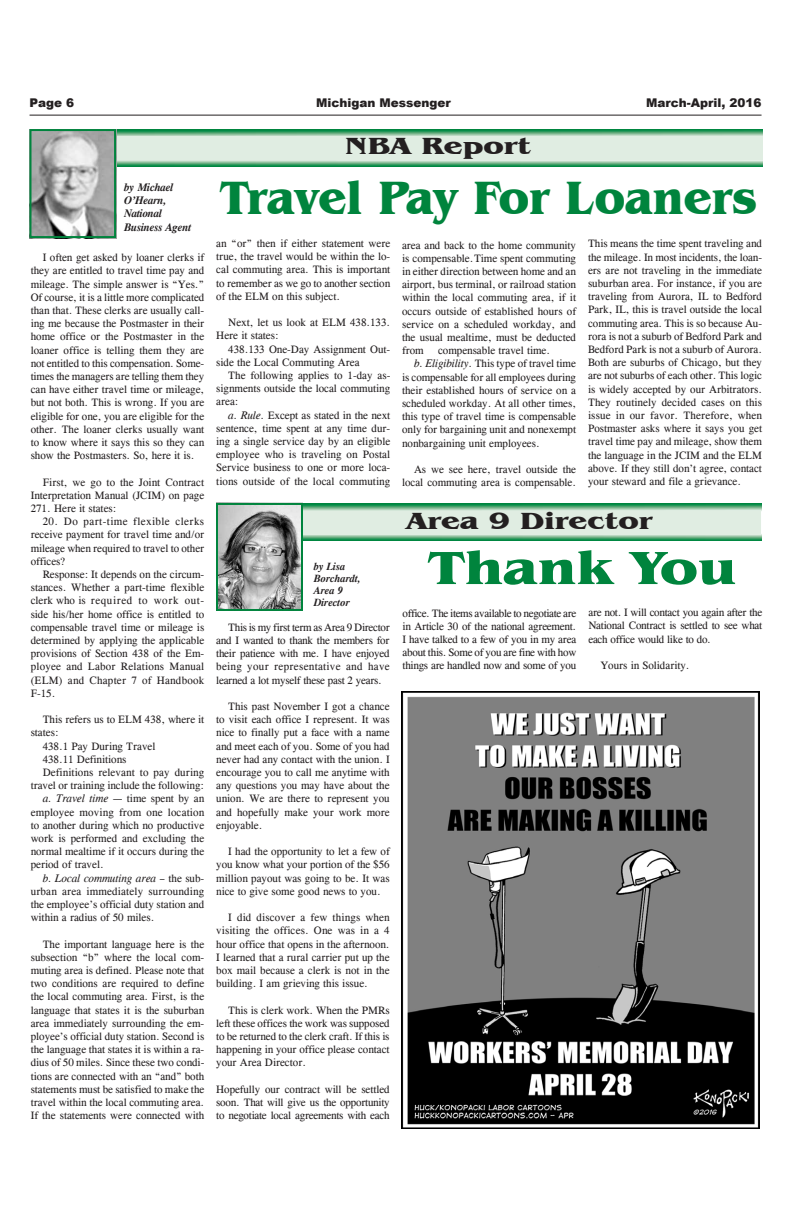
<style>
.page{position:relative;width:792px;height:1224px;background:#fff}
.page>*{position:absolute;margin:0;border:0;box-sizing:border-box;transform-origin:0 0}
.t1{font:700 48px "Benguiat IT Cby BT";color:#00843d}
.t2{font:700 48px "Benguiat IT Cby BT";color:#00843d;scale:1.21 1}
.t3{font:700 24px "Benguiat IT Cby BT";color:#231f20;scale:1.3 1}
.t4{font:900 12px "Arial";color:#231f20}
.t5{font:11px/13.2px "CG Times";color:#231f20;text-align:justify}
.t6{font:italic 11px "CG Times";color:#231f20}
.t7{font:italic 700 11px/13.2px "CG Times";letter-spacing:-.02em;color:#231f20}
.t8{font:11px "CG Times";letter-spacing:.02em;color:#231f20}
.t9{font:italic 700 10.5px/12px "CG Times";color:#231f20}
.s1{font-style:normal}
.s2{font-style:italic}
</style>
<div class="page">
<hr style="left:30px;top:115px;width:732px;height:1px;background:#231f20">
<img style="left:116px;top:129px;width:646px;height:37px">
<div style="left:114px;top:137px;width:648px;height:23px;background:#e0ede2"></div>
<img style="left:32px;top:132px;width:81px;height:103px">
<div style="left:29px;top:129px;width:87px;height:109px;border:2px solid #00843d"></div>
<img style="left:303px;top:503px;width:459px;height:37px">
<div style="left:299px;top:511px;width:461px;height:23px;background:#e0ede2"></div>
<img style="left:219px;top:506px;width:81px;height:102px">
<div style="left:216px;top:503px;width:87px;height:108px;border:2px solid #00843d"></div>
<img style="left:402px;top:692px;width:357px;height:437px">
<p class="t4" style="left:30px;top:94px;width:46px">Page 6</p>
<p class="t4" style="left:316px;top:94px;width:136px">Michigan Messenger</p>
<p class="t4" style="left:646px;top:94px;width:117px">March-April, 2016</p>
<h2 class="t3" style="left:345px;top:131px;width:145px">NBA Report</h2>
<p class="t7" style="left:124px;top:180px;width:69px">by Michael<br>O’Hearn,<br>National<br>Business Agent</p>
<h1 class="t1" style="left:220px;top:168px;width:538px">Travel Pay For Loaners</h1>
<p class="t5" style="left:31px;top:251px;width:175px;text-indent:12px">I often get asked by loaner clerks if they are entitled to travel time pay and mileage. The simple answer is “Yes.” Of course, it is a little more complicated than that. These clerks are usually call&shy;ing me because the Postmaster in their home office or the Postmaster in the loaner office is telling them they are not entitled to this compensation. Some&shy;times the managers are telling them they can have either travel time or mileage, but not both. This is wrong. If you are eligible for one, you are eligible for the other. The loaner clerks usually want to know where it says this so they can show the Postmasters. So, here it is.</p>
<p class="t5" style="left:31px;top:475px;width:175px;text-indent:12px">First, we go to the Joint Contract Interpretation Manual (JCIM) on page 271. Here it states:</p>
<p class="t5" style="left:31px;top:515px;width:175px;text-indent:12px">20. Do part-time flexible clerks receive payment for travel time and/or mileage when required to travel to other offices?</p>
<p class="t5" style="left:31px;top:568px;width:175px;text-indent:12px">Response: It depends on the circum&shy;stances. Whether a part-time flexible clerk who is required to work out&shy;side his/her home office is entitled to compensable travel time or mileage is determined by applying the applicable provisions of Section 438 of the Em&shy;ployee and Labor Relations Manual (ELM) and Chapter 7 of Handbook F-15.</p>
<p class="t5" style="left:43px;top:713px;width:163px">This refers us to ELM 438, where it</p>
<p class="t5" style="left:31px;top:726px;width:29px">states:</p>
<p class="t5" style="left:43px;top:739px;width:114px">438.1 Pay During Travel</p>
<p class="t5" style="left:43px;top:752px;width:85px">438.11 Definitions</p>
<p class="t5" style="left:43px;top:766px;width:163px">Definitions relevant to pay during</p>
<p class="t5" style="left:31px;top:779px;width:175px">travel or training include the following:</p>
<p class="t6" style="left:43px;top:792px;width:163px">a. Travel time — <span class="s1">time spent by an</span></p>
<p class="t5" style="left:31px;top:805px;width:175px">employee moving from one location</p>
<p class="t5" style="left:31px;top:818px;width:175px">to another during which no productive</p>
<p class="t5" style="left:31px;top:832px;width:175px">work is performed and excluding the</p>
<p class="t5" style="left:31px;top:845px;width:175px">normal mealtime if it occurs during the</p>
<p class="t5" style="left:31px;top:858px;width:74px">period of travel.</p>
<p class="t6" style="left:43px;top:872px;width:163px">b. Local commuting area – <span class="s1">the sub-</span></p>
<p class="t8" style="left:31px;top:885px;width:175px">urban area immediately surrounding</p>
<p class="t5" style="left:31px;top:898px;width:175px">the employee’s official duty station and</p>
<p class="t5" style="left:31px;top:911px;width:125px">within a radius of 50 miles.</p>
<p class="t5" style="left:31px;top:937px;width:175px;text-indent:12px">The important language here is the subsection “b” where the local com&shy;muting area is defined. Please note that two conditions are required to define the local commuting area. First, is the language that states it is the suburban area immediately surrounding the em&shy;ployee’s official duty station. Second is the language that states it is within a ra&shy;dius of 50 miles. Since these two condi&shy;tions are connected with an “and” both statements must be satisfied to make the travel within the local commuting area.<br>If the statements were connected with</p>
<p class="t5" style="left:216px;top:237px;width:175px">an “or” then if either statement were true, the travel would be within the lo&shy;cal commuting area. This is important to remember as we go to another section of the ELM on this subject.</p>
<p class="t5" style="left:216px;top:316px;width:175px;text-indent:12px">Next, let us look at ELM 438.133.<br>Here it states:</p>
<p class="t5" style="left:216px;top:342px;width:175px;text-indent:12px">438.133 One-Day Assignment Out&shy;side the Local Commuting Area</p>
<p class="t5" style="left:216px;top:369px;width:176px;text-indent:12px">The following applies to 1-day as&shy;signments outside the local commuting area:</p>
<p class="t5" style="left:216px;top:408px;width:176px;text-indent:12px"><span class="s2">a. Rule.</span> Except as stated in the next sentence, time spent at any time dur&shy;ing a single service day by an eligible employee who is traveling on Postal Service business to one or more loca&shy;tions outside of the local commuting</p>
<p class="t5" style="left:588px;top:237px;width:176px">This means the time spent traveling and the mileage. In most incidents, the loan&shy;ers are not traveling in the immediate suburban area. For instance, if you are traveling from Aurora, IL to Bedford Park, IL, this is travel outside the local commuting area. This is so because Au&shy;rora is not a suburb of Bedford Park and Bedford Park is not a suburb of Aurora.<br>Both are suburbs of Chicago, but they are not suburbs of each other. This logic is widely accepted by our Arbitrators.<br>They routinely decided cases on this issue in our favor. Therefore, when Postmaster asks where it says you get travel time pay and mileage, show them the language in the JCIM and the ELM above. If they still don’t agree, contact your steward and file a grievance.</p>
<p class="t5" style="left:402px;top:238px;width:175px">area and back to the home community is compensable.Time spent commuting in either direction between home and an airport, bus terminal, or railroad station within the local commuting area, if it occurs outside of established hours of service on a scheduled workday, and the usual mealtime, must be deducted from</p>
<p class="t5" style="left:438px;top:344px;width:114px">compensable travel time.</p>
<p class="t5" style="left:414px;top:357px;width:163px"><span class="s2">b. Eligibility.</span> This type of travel time</p>
<p class="t5" style="left:402px;top:370px;width:176px">is compensable for all employees during</p>
<p class="t5" style="left:402px;top:384px;width:175px">their established hours of service on a</p>
<p class="t5" style="left:402px;top:397px;width:175px">scheduled workday. At all other times,</p>
<p class="t5" style="left:402px;top:410px;width:175px">this type of travel time is compensable</p>
<p class="t5" style="left:402px;top:423px;width:175px">only for bargaining unit and nonexempt</p>
<p class="t5" style="left:402px;top:436px;width:139px">nonbargaining unit employees.</p>
<p class="t5" style="left:402px;top:463px;width:176px;text-align:right">As we see here, travel outside the local commuting area is compensable.</p>
<h2 class="t3" style="left:407px;top:506px;width:191px">Area 9 Director</h2>
<h1 class="t2" style="left:428px;top:538px;width:256px">Thank You</h1>
<p class="t9" style="left:314px;top:561px;width:49px">by Lisa<br>Borchardt,<br>Area 9<br>Director</p>
<p class="t5" style="left:588px;top:606px;width:175px">are not. I will contact you again after the National Contract is settled to see what each office would like to do.</p>
<p class="t5" style="left:600px;top:659px;width:91px">Yours in Solidarity.</p>
<p class="t5" style="left:403px;top:606px;width:175px">office. The items available to negotiate are in Article 30 of the national agreement.<br>I have talked to a few of you in my area about this. Some of you are fine with how things are handled now and some of you</p>
<p class="t5" style="left:216px;top:621px;width:175px;text-indent:12px">This is my first term as Area 9 Director and I wanted to thank the members for their patience with me. I have enjoyed being your representative and have learned a lot myself these past 2 years.</p>
<p class="t5" style="left:216px;top:700px;width:175px;text-indent:12px">This past November I got a chance to visit each office I represent. It was nice to finally put a face with a name and meet each of you. Some of you had never had any contact with the union. I encourage you to call me anytime with any questions you may have about the union. We are there to represent you and hopefully make your work more enjoyable.</p>
<p class="t5" style="left:216px;top:845px;width:175px;text-indent:12px">I had the opportunity to let a few of you know what your portion of the $56 million payout was going to be. It was nice to give some good news to you.</p>
<p class="t5" style="left:216px;top:911px;width:175px;text-indent:12px">I did discover a few things when visiting the offices. One was in a 4 hour office that opens in the afternoon.<br>I learned that a rural carrier put up the box mail because a clerk is not in the building. I am grieving this issue.</p>
<p class="t5" style="left:216px;top:1003px;width:175px;text-indent:12px">This is clerk work. When the PMRs left these offices the work was supposed to be returned to the clerk craft. If this is happening in your office please contact your Area Director.</p>
<p class="t5" style="left:216px;top:1083px;width:175px">Hopefully our contract will be settled soon. That will give us the opportunity to negotiate local agreements with each</p>
</div>
